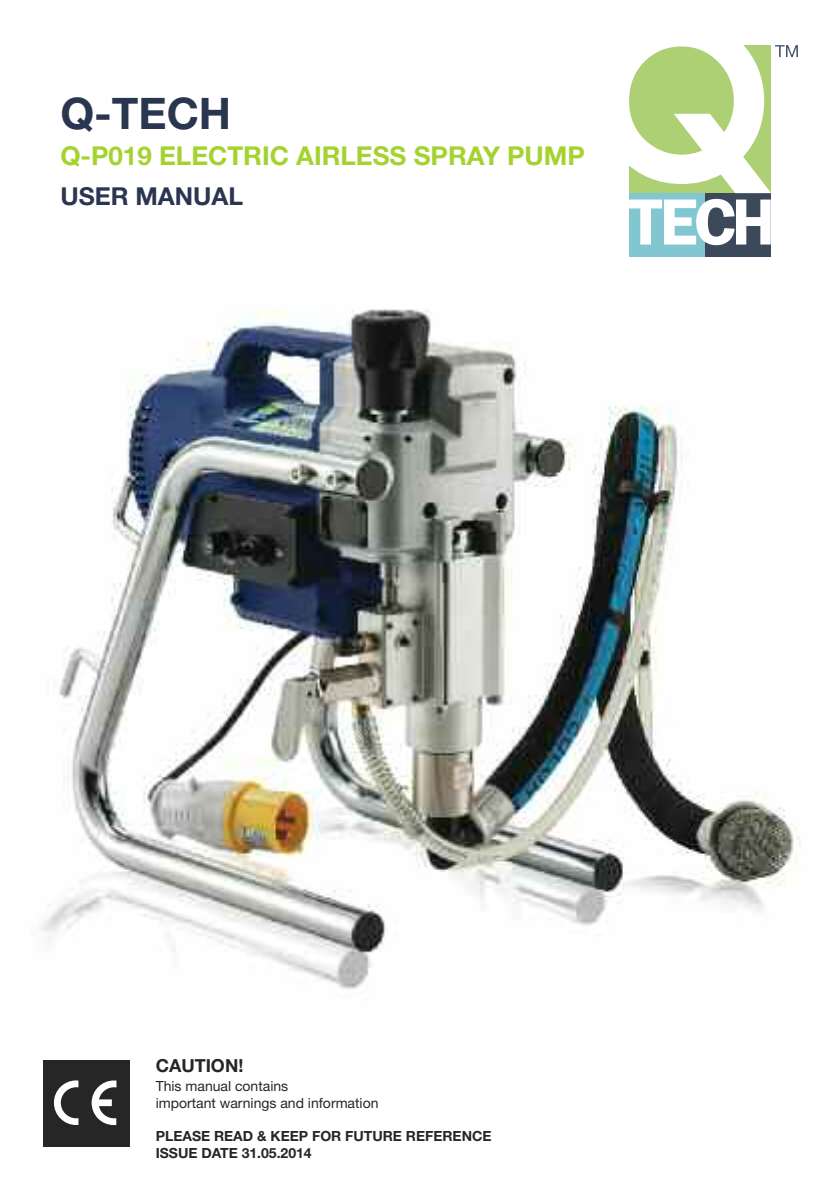
<style>
.page{position:relative;width:840px;height:1191px;background:#fff}
.page>*{position:absolute;margin:0;border:0;box-sizing:border-box;transform-origin:0 0}
.t1{font:700 43.6px "Helvetica Neue";color:#2a354f}
.t2{font:700 26px "Helvetica Neue";color:#a4d32f}
.t3{font:700 24.8px "Helvetica Neue";color:#2a354f}
.t4{font:700 18px "Helvetica Neue";color:#272627}
.t5{font:700 14px/16.8px "Helvetica Neue";color:#272627}
.t6{font:14px/16.8px "Helvetica Neue";color:#272627}
</style>
<div class="page">
<img style="left:40px;top:309px;width:761px;height:680px">
<div style="left:703px;top:193px;width:67px;height:63px;background:#3b495a"></div>
<div style="left:628px;top:193px;width:75px;height:63px;background:#82c6d2"></div>
<svg style="left:628px;top:199px;width:142px;height:46px"></svg>
<svg style="left:629px;top:45px;width:168px;height:148px"></svg>
<div style="left:43px;top:1060px;width:87px;height:86px;background:#272627"></div>
<svg style="left:92px;top:1080px;width:24px;height:45px"></svg>
<svg style="left:54px;top:1080px;width:24px;height:45px"></svg>
<h1 class="t1" style="left:60px;top:98px;width:172px">Q-TECH</h1>
<h2 class="t2" style="left:60px;top:146px;width:525px">Q-P019 ELECTRIC AIRLESS SPRAY PUMP</h2>
<h3 class="t3" style="left:60px;top:187px;width:184px">USER MANUAL</h3>
<p class="t4" style="left:156px;top:1059px;width:89px">CAUTION!</p>
<p class="t6" style="left:156px;top:1078px;width:224px">This manual contains<br>important warnings and information</p>
<p class="t5" style="left:156px;top:1129px;width:337px">PLEASE READ &amp; KEEP FOR FUTURE REFERENCE<br>ISSUE DATE 31.05.2014</p>
</div>
